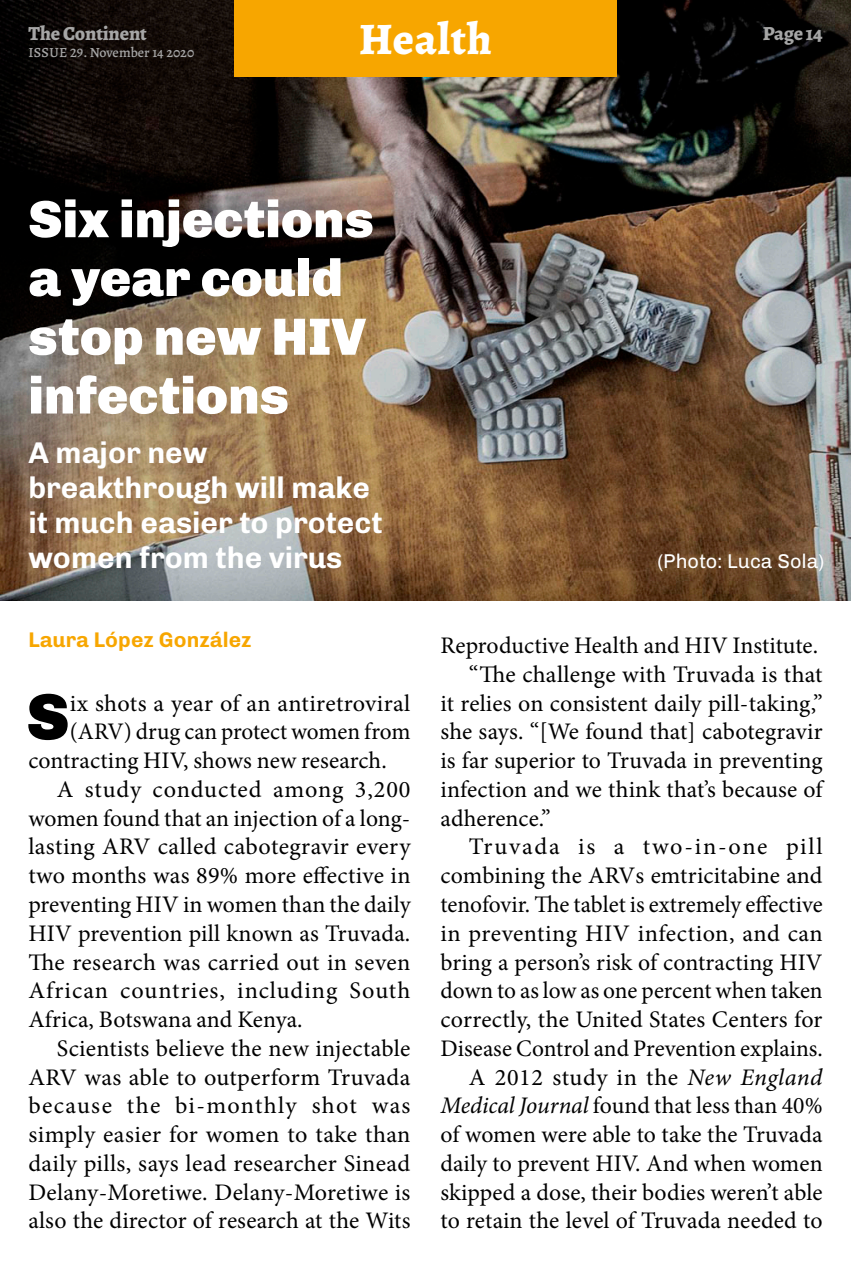
<style>
.page{position:relative;width:851px;height:1276px;background:#fff}
.page>*{position:absolute;margin:0;border:0;box-sizing:border-box;transform-origin:0 0}
.t1{font:900 65.75px "Chivo";color:#000}
.t2{font:900 52.5px/58.8px "Chivo";color:#fff}
.t3{font:800 45px "Alegreya";letter-spacing:.02em;color:#fff}
.t4{font:700 30px/35px "Chivo";color:#fff}
.t5{font:23.75px/28.8px "Minion Pro";letter-spacing:.005em;color:#000;text-align:justify}
.t6{font:700 21.25px "Chivo";letter-spacing:.005em;color:#f7a600}
.t7{font:800 20px "Alegreya";letter-spacing:-.01em;color:#a6a6a6}
.t8{font:20px "Chivo";color:#fff}
.t9{font:500 14px "Alegreya";color:#a6a6a6}
.s1{font-style:italic}
</style>
<div class="page">
<img style="left:0;top:0;width:850px;height:601px">
<div style="left:234px;top:0;width:383px;height:76px;background:#f7a600"></div>
<p class="t7" style="left:28px;top:19px;width:120px">The Continent</p>
<p class="t9" style="left:28px;top:44px;width:167px">ISSUE 29. November 14 2020</p>
<p class="t3" style="left:359px;top:6px;width:134px">Health</p>
<p class="t7" style="left:762px;top:19px;width:61px">Page 14</p>
<p class="t2" style="left:28px;top:190px;width:347px">Six injections a year could stop new HIV infections</p>
<p class="t4" style="left:28px;top:435px;width:355px">A major new breakthrough will make it much easier to protect women from the virus</p>
<p class="t6" style="left:28px;top:627px;width:225px">Laura López González</p>
<p class="t1" style="left:27px;top:678px;width:44px">S</p>
<p class="t5" style="left:70px;top:689px;width:342px">ix shots a year of an antiretroviral</p>
<p class="t5" style="left:70px;top:717px;width:342px">(ARV) drug can protect women from</p>
<p class="t5" style="left:28px;top:746px;width:360px">contracting HIV, shows new research.</p>
<p class="t5" style="left:28px;top:775px;width:383px;text-indent:28px">A study conducted among 3,200 women found that an injection of a long&shy;lasting ARV called cabotegravir every two months was 89% more effective in preventing HIV in women than the daily HIV prevention pill known as Truvada.<br>The research was carried out in seven African countries, including South Africa, Botswana and Kenya.</p>
<p class="t5" style="left:28px;top:1034px;width:383px;text-indent:28px">Scientists believe the new injectable ARV was able to outperform Truvada because the bi-monthly shot was simply easier for women to take than daily pills, says lead researcher Sinead Delany-Moretiwe. Delany-Moretiwe is also the director of research at the Wits</p>
<p class="t8" style="left:657px;top:549px;width:168px">(Photo: Luca Sola)</p>
<p class="t5" style="left:440px;top:631px;width:379px">Reproductive Health and HIV Institute.</p>
<p class="t5" style="left:440px;top:660px;width:383px;text-indent:28px">“The challenge with Truvada is that it relies on consistent daily pill-taking,” she says. “[We found that] cabotegravir is far superior to Truvada in preventing infection and we think that’s because of adherence.”</p>
<p class="t5" style="left:440px;top:832px;width:383px;text-indent:28px">Truvada is a two-in-one pill combining the ARVs emtricitabine and tenofovir. The tablet is extremely effective in preventing HIV infection, and can bring a person’s risk of contracting HIV down to as low as one percent when taken correctly, the United States Centers for Disease Control and Prevention explains.</p>
<p class="t5" style="left:440px;top:1062px;width:383px;text-indent:28px">A 2012 study in the <span class="s1">New England Medical Journal</span> found that less than 40% of women were able to take the Truvada daily to prevent HIV. And when women skipped a dose, their bodies weren’t able to retain the level of Truvada needed to</p>
</div>
